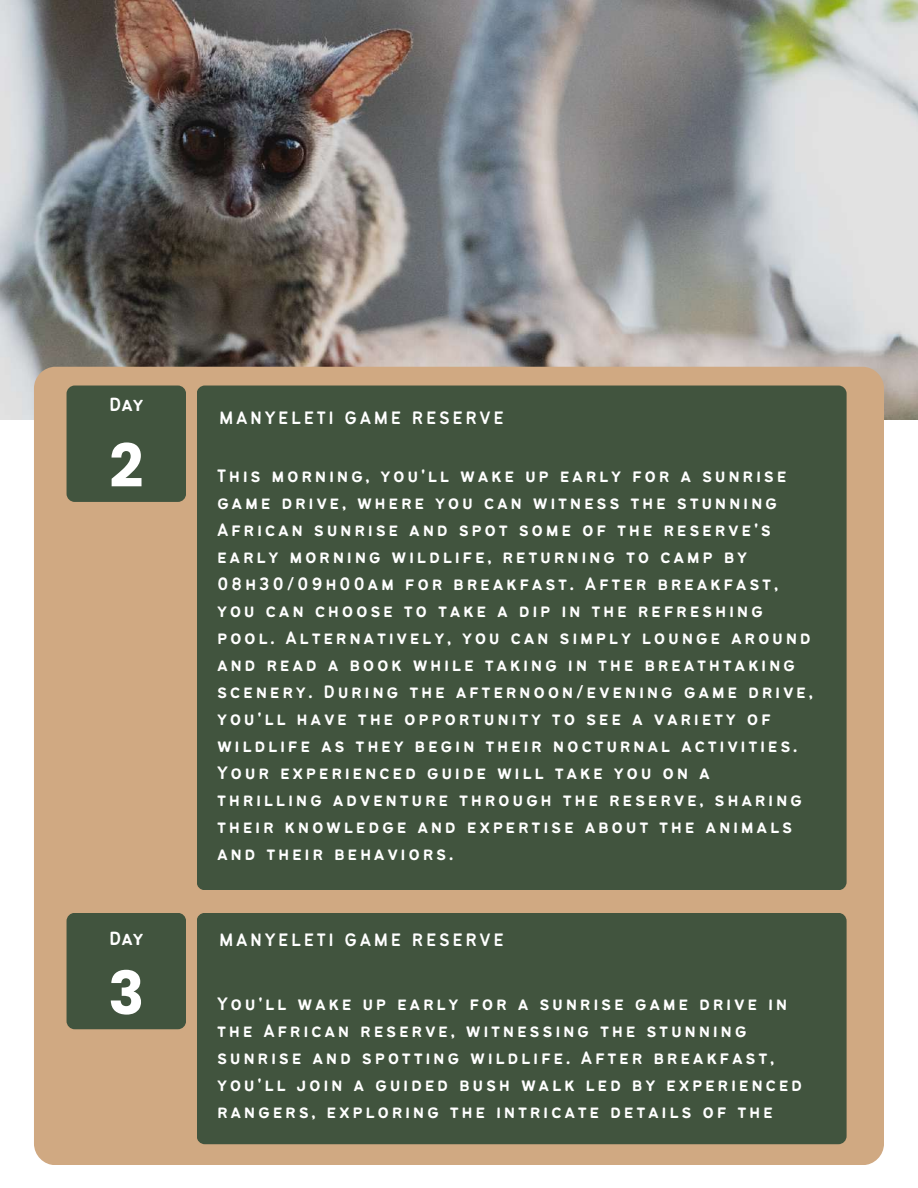
<style>
.page{position:relative;width:918px;height:1188px;background:#fff}
.page>*{position:absolute;margin:0;border:0;box-sizing:border-box;transform-origin:0 0}
.t1{font:700 59.55px "Poppins";color:#fff}
.t2{font:21px "Bantayog";color:#fff}
.t3{font:19.8px/27px "Bantayog";letter-spacing:.13em;color:#fff}
</style>
<div class="page">
<img style="left:0;top:0;width:918px;height:420px">
<div style="left:34px;top:367px;width:850px;height:798px;background:#d0a982;border-radius:22px"></div>
<div style="left:197px;top:386px;width:650px;height:504px;background:#41543e;border-radius:8px"></div>
<div style="left:67px;top:386px;width:119px;height:116px;background:#41543e;border-radius:8px"></div>
<div style="left:197px;top:913px;width:650px;height:231px;background:#41543e;border-radius:8px"></div>
<div style="left:67px;top:913px;width:119px;height:116px;background:#41543e;border-radius:8px"></div>
<p class="t2" style="left:109px;top:397px;width:36px">Day</p>
<h1 class="t1" style="left:109px;top:424px;width:36px">2</h1>
<p class="t2" style="left:109px;top:930px;width:36px">Day</p>
<h1 class="t1" style="left:108px;top:952px;width:38px">3</h1>
<p class="t3" style="left:219px;top:406px;width:286px">MANYELETI GAME RESERVE</p>
<p class="t3" style="left:217px;top:464px;width:597px">This morning, you'll wake up early for a sunrise game drive, where you can witness the stunning African sunrise and spot some of the reserve's early morning wildlife, returning to camp by 08h30/09h00am for breakfast. After breakfast, you can choose to take a dip in the refreshing pool. Alternatively, you can simply lounge around and read a book while taking in the breathtaking scenery. During the afternoon/evening game drive, you'll have the opportunity to see a variety of wildlife as they begin their nocturnal activities.<br>Your experienced guide will take you on a thrilling adventure through the reserve, sharing their knowledge and expertise about the animals and their behaviors.</p>
<p class="t3" style="left:219px;top:927px;width:286px">MANYELETI GAME RESERVE</p>
<p class="t3" style="left:217px;top:991px;width:587px">You'll wake up early for a sunrise game drive in the African reserve, witnessing the stunning sunrise and spotting wildlife. After breakfast, you'll join a guided bush walk led by experienced rangers, exploring the intricate details of the</p>
</div>
